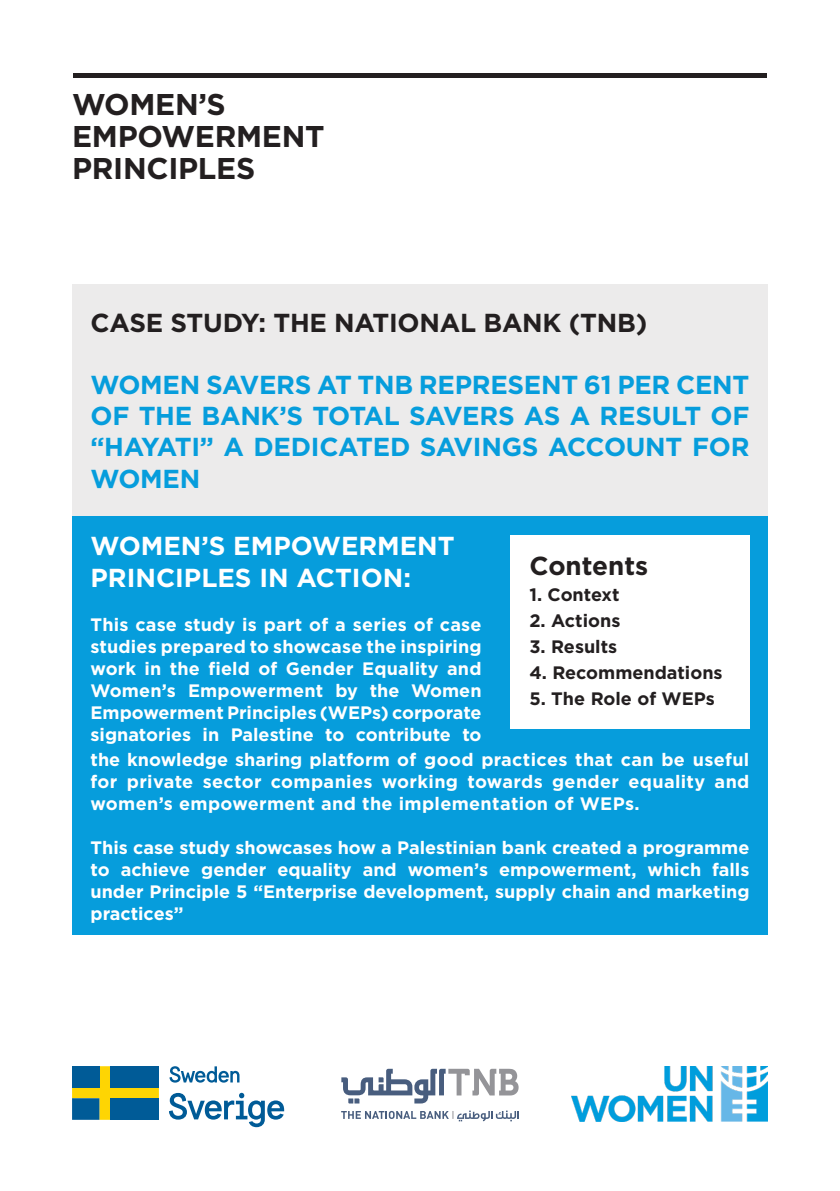
<style>
.page{position:relative;width:840px;height:1191px;background:#fff}
.page>*{position:absolute;margin:0;border:0;box-sizing:border-box;transform-origin:0 0}
.Section_Header__Flus{font:700 30px/32px "Gotham";letter-spacing:-.01em;color:#231f20}
.Section_Header__Flus-2{font:700 26px/31.2px "Gotham";letter-spacing:-.01em;color:#069ddc;text-align:justify}
.Section_Header__Flus-3{font:700 26px "Gotham";letter-spacing:-.01em;color:#231f20}
.Section_Header__Flus-4{font:700 26px/32px "Gotham";color:#fff}
.Section_Header__Flus-5{font:700 18px/22px "Gotham";color:#fff;text-align:justify}
.Section_Header__Flus-6{font:700 18px "Gotham";color:#231f20}
</style>
<div class="page">
<svg style="left:72px;top:1066px;width:87px;height:53px;background:#a8ac36"></svg>
<div style="left:72px;top:1066px;width:27px;height:21px;background:#005b97"></div>
<div style="left:110px;top:1098px;width:49px;height:21px;background:#005b97"></div>
<div style="left:110px;top:1066px;width:49px;height:21px;background:#005b97"></div>
<svg style="left:169px;top:1066px;width:70px;height:16px"></svg>
<svg style="left:169px;top:1092px;width:115px;height:35px"></svg>
<img style="left:571px;top:1066px;width:196px;height:55px">
<svg style="left:341px;top:1068px;width:177px;height:35px"></svg>
<svg style="left:341px;top:1110px;width:177px;height:11px"></svg>
<hr style="left:73px;top:73px;width:693px;height:4px;background:#231f20">
<div style="left:72px;top:285px;width:695px;height:231px;background:#ecebeb"></div>
<div style="left:72px;top:516px;width:695px;height:418px;background:#069ddc"></div>
<div style="left:509px;top:535px;width:240px;height:194px;background:#fff"></div>
<p class="Section_Header__Flus" style="left:72px;top:87px;width:254px">WOMEN’S<br>EMPOWERMENT<br>PRINCIPLES</p>
<p class="Section_Header__Flus-3" style="left:90px;top:307px;width:558px">CASE STUDY: THE NATIONAL BANK (TNB)</p>
<p class="Section_Header__Flus-2" style="left:90px;top:368px;width:660px">WOMEN SAVERS AT TNB REPRESENT 61 PER CENT OF THE BANK’S TOTAL SAVERS AS A RESULT OF “HAYATI” A DEDICATED SAVINGS ACCOUNT FOR WOMEN</p>
<p class="Section_Header__Flus-4" style="left:90px;top:529px;width:365px">WOMEN’S EMPOWERMENT<br>PRINCIPLES IN ACTION:</p>
<p class="Section_Header__Flus-5" style="left:90px;top:613px;width:392px">This case study is part of a series of case studies prepared to showcase the inspiring work in the field of Gender Equality and Women’s Empowerment by the Women Empowerment Principles (WEPs) corporate signatories in Palestine to contribute to</p>
<p class="Section_Header__Flus-5" style="left:90px;top:748px;width:660px">the knowledge sharing platform of good practices that can be useful for private sector companies working towards gender equality and women’s empowerment and the implementation of WEPs.</p>
<p class="Section_Header__Flus-5" style="left:90px;top:836px;width:660px">This case study showcases how a Palestinian bank created a programme to achieve gender equality and women’s empowerment, which falls under Principle 5 “Enterprise development, supply chain and marketing practices”</p>
<p class="Section_Header__Flus-3" style="left:529px;top:551px;width:120px">Contents</p>
<p class="Section_Header__Flus-6" style="left:529px;top:584px;width:92px">1. Context</p>
<p class="Section_Header__Flus-6" style="left:529px;top:610px;width:92px">2. Actions</p>
<p class="Section_Header__Flus-6" style="left:529px;top:636px;width:89px">3. Results</p>
<p class="Section_Header__Flus-6" style="left:529px;top:662px;width:195px">4. Recommendations</p>
<p class="Section_Header__Flus-6" style="left:529px;top:688px;width:187px">5. The Role of WEPs</p>
</div>
